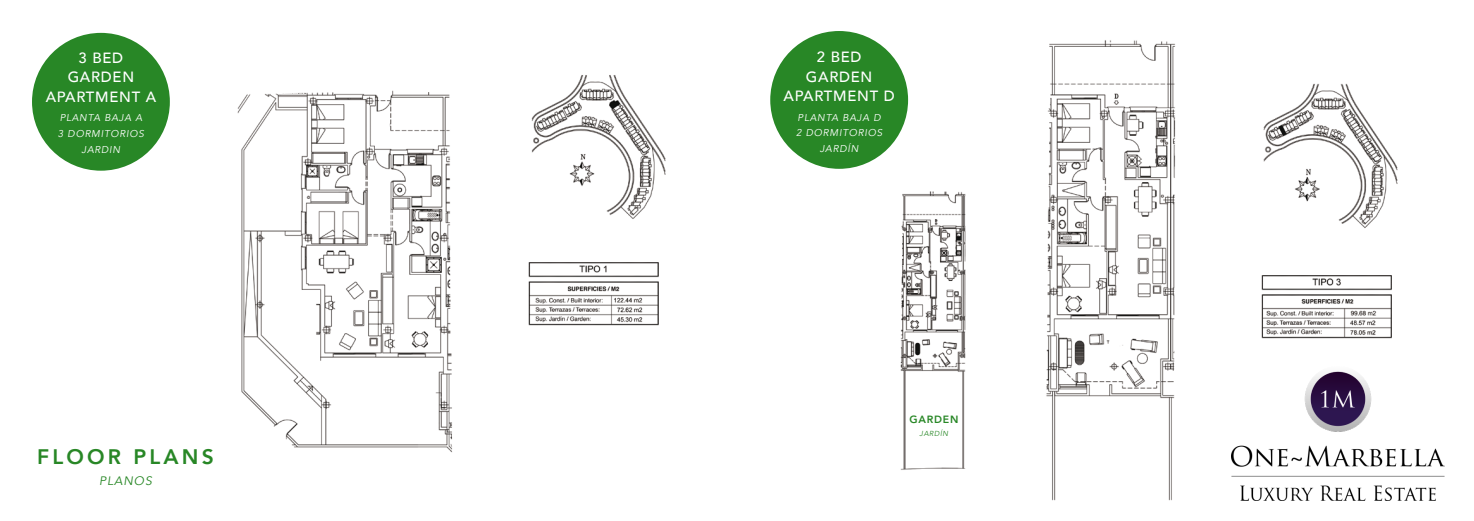
<style>
.page{position:relative;width:1474px;height:521px;background:#fff}
.page>*{position:absolute;margin:0;border:0;box-sizing:border-box;transform-origin:0 0}
.t1{font:800 21px "Avenir";letter-spacing:.15em;color:#288726}
.t2{font:500 14.79px/19.8px "Avenir";letter-spacing:.05em;color:#fff;text-align:center}
.t3{font:italic 12.25px "Avenir";letter-spacing:.075em;color:#288726}
.t4{font:800 10.5px "Avenir";letter-spacing:.075em;color:#288726}
.t5{font:italic 9.89px/15.8px "Avenir";letter-spacing:.075em;color:#fff;text-align:center}
.t6{font:italic 7.26px "Avenir";letter-spacing:.075em;color:#288726}
</style>
<div class="page">
<img style="left:143px;top:51px;width:309px;height:402px">
<img style="left:1046px;top:40px;width:130px;height:461px">
<div style="left:32px;top:33px;width:138px;height:138px;background:#288726;border-radius:50%"></div>
<img style="left:528px;top:75px;width:138px;height:251px">
<div style="left:770px;top:31px;width:138px;height:138px;background:#288726;border-radius:50%"></div>
<img style="left:900px;top:191px;width:66px;height:279px">
<img style="left:1261px;top:83px;width:137px;height:256px">
<img style="left:1231px;top:371px;width:213px;height:130px">
<h2 class="t2" style="left:46px;top:47px;width:112px">3 BED<br>GARDEN<br>APARTMENT A</h2>
<p class="t5" style="left:58px;top:110px;width:87px">PLANTA BAJA A<br>3 DORMITORIOS<br>JARDIN</p>
<h1 class="t1" style="left:37px;top:441px;width:178px">FLOOR PLANS</h1>
<p class="t3" style="left:99px;top:474px;width:54px">PLANOS</p>
<h2 class="t2" style="left:783px;top:46px;width:111px">2 BED<br>GARDEN<br>APARTMENT D</h2>
<p class="t5" style="left:796px;top:110px;width:87px">PLANTA BAJA D<br>2 DORMITORIOS<br>JARDÍN</p>
<p class="t4" style="left:909px;top:411px;width:51px">GARDEN</p>
<p class="t6" style="left:919px;top:429px;width:29px">JARDÍN</p>
</div>
